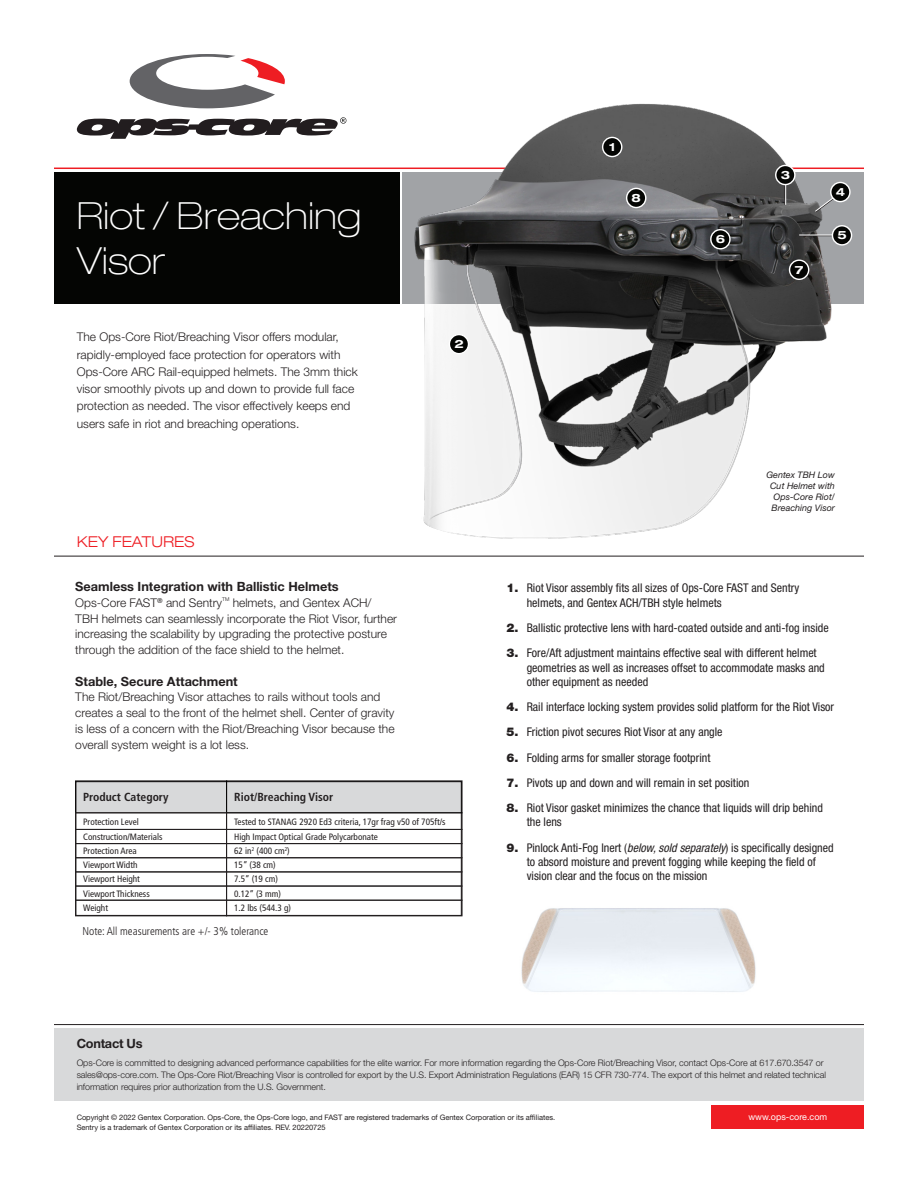
<style>
.page{position:relative;width:918px;height:1188px;background:#fff}
.page>*{position:absolute;margin:0;border:0;box-sizing:border-box;transform-origin:0 0}
.t1{font:100 expanded 37.5px "Helvetica Neue LT Std";color:#fff}
.t2{font:300 expanded 15px "Helvetica Neue LT Std";color:#ee1d23}
.Feature_Copy{font:700 12.75px "Helvetica Neue LT Std";color:#231f20}
.Contact_Us_Copy{font:700 12.75px "Helvetica Neue LT Std";letter-spacing:-.02em;color:#231f20}
.t3{font:condensed 12px/14.4px "Helvetica Neue LT Std";color:#231f20}
.Feature_Copy-2{font:300 12px/15.8px "Helvetica Neue LT Std";color:#231f20}
.Intro_Paragraph{font:300 12px/17.2px "Helvetica Neue LT Std";color:#231f20}
.t4{font:700 condensed 11.7px "Frutiger LT Std";color:#231f20}
.End_Notes{font:700 expanded 11.4px "Helvetica Neue LT Std";color:#fff}
.Protection_Sub_Secti{font:300 condensed 11.25px "Frutiger LT Std";color:#231f20}
.Protection_Sub_Secti-2{font:condensed 9.15px "Frutiger LT Std";color:#231f20}
.Contact_Us_Copy-2{font:300 9px/12px "Helvetica Neue LT Std";letter-spacing:-.01em;color:#231f20}
.End_Notes-2{font:italic 9px/10.8px "Helvetica Neue LT Std";color:#231f20;text-align:right}
.t5{font:9px "Helvetica Neue LT Std";color:#fff}
.t6{font:7.5px/9.8px "Helvetica Neue LT Std";letter-spacing:-.005em;color:#231f20}
.Feature_Copy-3{font:300 5.25px "Helvetica Neue LT Std";color:#231f20}
.s1{font-weight:900;font-stretch:normal}
.s2{font-style:italic}
</style>
<div class="page">
<div style="left:403px;top:172px;width:461px;height:132px;background:#a1a3a6"></div>
<hr style="left:54px;top:168px;width:810px;height:1px;background:#ee1d23">
<div style="left:54px;top:172px;width:346px;height:132px;background:#040503"></div>
<img style="left:400px;top:103px;width:445px;height:453px">
<svg style="left:130px;top:54px;width:155px;height:54px"></svg>
<svg style="left:77px;top:117px;width:269px;height:22px"></svg>
<hr style="left:54px;top:556px;width:810px;height:1px;background:#231f20">
<div style="left:603px;top:137px;width:19px;height:20px;background:#040503;border-radius:50%"></div>
<div style="left:602px;top:137px;width:20px;height:20px;border:1px solid #fff;border-radius:50%"></div>
<div style="left:627px;top:188px;width:19px;height:20px;background:#040503;border-radius:50%"></div>
<div style="left:626px;top:188px;width:20px;height:20px;border:1px solid #fff;border-radius:50%"></div>
<div style="left:790px;top:260px;width:19px;height:19px;background:#040503;border-radius:50%"></div>
<div style="left:789px;top:259px;width:20px;height:21px;border:1px solid #fff;border-radius:50%"></div>
<svg style="left:711px;top:230px;width:19px;height:19px"></svg>
<div style="left:710px;top:229px;width:21px;height:21px;border:1px solid #fff;border-radius:50%"></div>
<div style="left:449px;top:335px;width:20px;height:19px;background:#040503;border-radius:50%"></div>
<div style="left:449px;top:334px;width:20px;height:20px;border:1px solid #fff;border-radius:50%"></div>
<svg style="left:785px;top:185px;width:1px;height:20px"></svg>
<hr style="left:799px;top:235px;width:39px;height:1px;background:#fff">
<svg style="left:832px;top:226px;width:20px;height:19px"></svg>
<div style="left:832px;top:225px;width:20px;height:21px;border:1px solid #fff;border-radius:50%"></div>
<div style="left:226px;top:829px;width:236px;height:15px;border:1px solid #231f20"></div>
<div style="left:226px;top:858px;width:236px;height:14px;border:1px solid #231f20"></div>
<div style="left:226px;top:843px;width:236px;height:15px;border:1px solid #231f20"></div>
<div style="left:226px;top:886px;width:236px;height:14px;border:1px solid #231f20"></div>
<div style="left:226px;top:900px;width:236px;height:16px;border:1px solid #231f20"></div>
<div style="left:76px;top:781px;width:151px;height:32px;background:#d8d9da"></div>
<div style="left:75px;top:781px;width:152px;height:32px;border:1px solid #231f20"></div>
<div style="left:226px;top:781px;width:236px;height:32px;background:#d8d9da"></div>
<div style="left:226px;top:781px;width:236px;height:32px;border:1px solid #231f20"></div>
<div style="left:75px;top:829px;width:152px;height:15px;border:1px solid #231f20"></div>
<div style="left:75px;top:858px;width:152px;height:14px;border:1px solid #231f20"></div>
<div style="left:75px;top:843px;width:152px;height:15px;border:1px solid #231f20"></div>
<div style="left:75px;top:886px;width:152px;height:14px;border:1px solid #231f20"></div>
<div style="left:75px;top:900px;width:152px;height:16px;border:1px solid #231f20"></div>
<svg style="left:814px;top:187px;width:34px;height:26px"></svg>
<div style="left:831px;top:182px;width:19px;height:20px;background:#040503;border-radius:50%"></div>
<div style="left:830px;top:182px;width:21px;height:20px;border:1px solid #fff;border-radius:50%"></div>
<svg style="left:776px;top:165px;width:19px;height:20px"></svg>
<div style="left:775px;top:165px;width:21px;height:20px;border:1px solid #fff;border-radius:50%"></div>
<div style="left:54px;top:1028px;width:810px;height:73px;background:#d8d9da"></div>
<div style="left:712px;top:1105px;width:152px;height:24px;background:#ee1d23"></div>
<hr style="left:54px;top:1024px;width:810px;height:1px;background:#231f20">
<img style="left:521px;top:908px;width:235px;height:84px">
<p class="t1" style="left:77px;top:193px;width:286px">Riot / Breaching</p>
<p class="t1" style="left:77px;top:238px;width:90px">Visor</p>
<p class="Intro_Paragraph" style="left:77px;top:328px;width:282px">The Ops-Core Riot/Breaching Visor offers modular, rapidly-employed face protection for operators with Ops-Core ARC Rail-equipped helmets. The 3mm thick visor smoothly pivots up and down to provide full face protection as needed. The visor effectively keeps end users safe in riot and breaching operations.</p>
<p class="End_Notes" style="left:454px;top:337px;width:11px">2</p>
<p class="t2" style="left:77px;top:533px;width:119px">KEY FEATURES</p>
<p class="Feature_Copy" style="left:75px;top:579px;width:265px">Seamless Integration with Ballistic Helmets</p>
<p class="Feature_Copy-2" style="left:75px;top:595px;width:148px">Ops-Core FAST<sup>®</sup> and Sentry</p>
<p class="Feature_Copy-3" style="left:222px;top:596px;width:9px">TM</p>
<p class="Feature_Copy-2" style="left:75px;top:595px;width:323px;text-indent:157px">helmets, and Gentex ACH/ TBH helmets can seamlessly incorporate the Riot Visor, further increasing the scalability by upgrading the protective posture through the addition of the face shield to the helmet.</p>
<p class="Feature_Copy" style="left:75px;top:673px;width:164px">Stable, Secure Attachment</p>
<p class="Feature_Copy-2" style="left:75px;top:689px;width:321px">The Riot/Breaching Visor attaches to rails without tools and creates a seal to the front of the helmet shell. Center of gravity is less of a concern with the Riot/Breaching Visor because the overall system weight is a lot less.</p>
<p class="t4" style="left:83px;top:790px;width:87px">Product Category</p>
<p class="t4" style="left:234px;top:790px;width:101px">Riot/Breaching Visor</p>
<p class="Protection_Sub_Secti-2" style="left:83px;top:816px;width:57px">Protection Level</p>
<p class="Protection_Sub_Secti-2" style="left:83px;top:831px;width:81px">Construction/Materials</p>
<p class="Protection_Sub_Secti-2" style="left:83px;top:860px;width:56px">Viewport Width</p>
<p class="Protection_Sub_Secti-2" style="left:234px;top:816px;width:213px">Tested to STANAG 2920 Ed3 criteria, 17gr frag v50 of 705ft/s</p>
<p class="Protection_Sub_Secti-2" style="left:234px;top:831px;width:145px">High Impact Optical Grade Polycarbonate</p>
<p class="Protection_Sub_Secti-2" style="left:234px;top:860px;width:43px">15” (38 cm)</p>
<p class="Protection_Sub_Secti-2" style="left:234px;top:846px;width:57px">62 in<sup>2</sup> (400 cm<sup>2</sup>)</p>
<p class="Protection_Sub_Secti-2" style="left:234px;top:888px;width:48px">0.12” (3 mm)</p>
<p class="Protection_Sub_Secti-2" style="left:83px;top:846px;width:55px">Protection Area</p>
<p class="Protection_Sub_Secti-2" style="left:83px;top:888px;width:68px">Viewport Thickness</p>
<p class="Protection_Sub_Secti-2" style="left:234px;top:874px;width:45px">7.5” (19 cm)</p>
<p class="Protection_Sub_Secti-2" style="left:234px;top:903px;width:58px">1.2 lbs (544.3 g)</p>
<p class="Protection_Sub_Secti-2" style="left:83px;top:874px;width:58px">Viewport Height</p>
<p class="Protection_Sub_Secti-2" style="left:83px;top:902px;width:26px">Weight</p>
<p class="Protection_Sub_Secti" style="left:82px;top:925px;width:187px">Note: All measurements are +/- 3% tolerance</p>
<p class="End_Notes" style="left:609px;top:140px;width:8px">1</p>
<p class="End_Notes" style="left:632px;top:191px;width:11px">8</p>
<p class="End_Notes" style="left:716px;top:232px;width:11px">6</p>
<p class="End_Notes" style="left:781px;top:168px;width:11px">3</p>
<p class="End_Notes" style="left:795px;top:263px;width:10px">7</p>
<p class="End_Notes" style="left:836px;top:185px;width:11px">4</p>
<p class="End_Notes" style="left:837px;top:228px;width:11px">5</p>
<p class="End_Notes-2" style="left:766px;top:470px;width:70px">Gentex TBH Low<br>Cut Helmet with<br>Ops-Core Riot/<br>Breaching Visor</p>
<p class="t3" style="left:527px;top:581px;width:274px;text-indent:-20px"><span class="s1">1.</span> Riot Visor assembly fits all sizes of Ops-Core FAST and Sentry helmets, and Gentex ACH/TBH style helmets</p>
<p class="t3" style="left:507px;top:620px;width:324px"><span class="s1">2.</span> Ballistic protective lens with hard-coated outside and anti-fog inside</p>
<p class="t3" style="left:527px;top:646px;width:300px;text-indent:-20px"><span class="s1">3.</span> Fore/Aft adjustment maintains effective seal with different helmet geometries as well as increases offset to accommodate masks and other equipment as needed</p>
<p class="t3" style="left:507px;top:700px;width:329px"><span class="s1">4.</span> Rail interface locking system provides solid platform for the Riot Visor</p>
<p class="t3" style="left:507px;top:725px;width:218px"><span class="s1">5.</span> Friction pivot secures Riot Visor at any angle</p>
<p class="t3" style="left:507px;top:750px;width:205px"><span class="s1">6.</span> Folding arms for smaller storage footprint</p>
<p class="t3" style="left:507px;top:775px;width:244px"><span class="s1">7.</span> Pivots up and down and will remain in set position</p>
<p class="t3" style="left:527px;top:800px;width:298px;text-indent:-20px"><span class="s1">8.</span> Riot Visor gasket minimizes the chance that liquids will drip behind the lens</p>
<p class="t3" style="left:527px;top:840px;width:308px;text-indent:-20px"><span class="s1">9.</span> Pinlock Anti-Fog Inert (<span class="s2">below, sold separately</span>) is specifically designed to absord moisture and prevent fogging while keeping the field of vision clear and the focus on the mission</p>
<p class="Contact_Us_Copy" style="left:77px;top:1035px;width:67px">Contact Us</p>
<p class="Contact_Us_Copy-2" style="left:77px;top:1057px;width:751px">Ops-Core is committed to designing advanced performance capabilities for the elite warrior. For more information regarding the Ops-Core Riot/Breaching Visor, contact Ops-Core at 617.670.3547 or sales@ops-core.com. The Ops-Core Riot/Breaching Visor is controlled for export by the U.S. Export Administration Regulations (EAR) 15 CFR 730-774. The export of this helmet and related technical information requires prior authorization from the U.S. Government.</p>
<p class="t6" style="left:77px;top:1113px;width:480px">Copyright © 2022 Gentex Corporation. Ops-Core, the Ops-Core logo, and FAST are registered trademarks of Gentex Corporation or its affiliates.<br>Sentry is a trademark of Gentex Corporation or its affiliates. REV. 20220725</p>
<p class="t5" style="left:748px;top:1112px;width:80px">www.ops-core.com</p>
</div>
